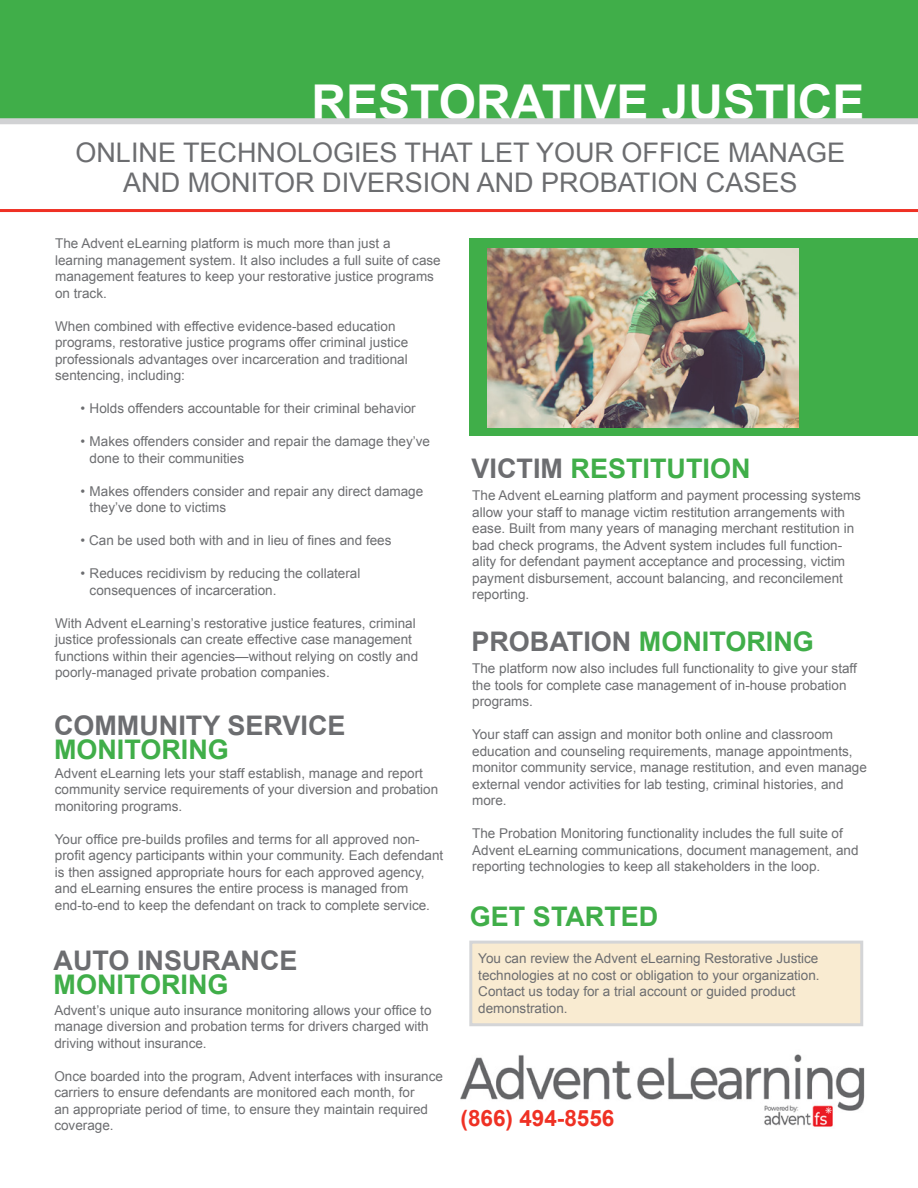
<style>
.page{position:relative;width:918px;height:1188px;background:#fff}
.page>*{position:absolute;margin:0;border:0;box-sizing:border-box;transform-origin:0 0}
.t1{font:700 48px "Arial";color:#fff}
.t2{font:27px "Arial";color:#6c6d70}
.t3{font:700 27px "Arial";color:#40ae49}
.t4{font:700 27px "Arial";color:#6c6d70}
.t5{font:700 22.5px "Arial";color:#ef3124}
.t6{font:13.5px/16.5px "Arial";color:#6c6d70}
.s1{color:#6c6d70}
</style>
<div class="page">
<div style="left:469px;top:238px;width:449px;height:198px;background:#40ae49"></div>
<div style="left:469px;top:941px;width:394px;height:85px;background:#f9ebd1;border:3px solid #d4d5d7"></div>
<div style="left:0;top:0;width:918px;height:119px;background:#40ae49"></div>
<div style="left:0;top:118px;width:918px;height:6px;background:#d1d2d4"></div>
<hr style="left:0;top:209px;width:918px;height:3px;background:#ef3024">
<img style="left:487px;top:249px;width:312px;height:179px">
<img style="left:461px;top:1054px;width:404px;height:73px">
<p class="t1" style="left:312px;top:70px;width:555px">RESTORATIVE JUSTICE</p>
<p class="t2" style="left:75px;top:135px;width:771px">ONLINE TECHNOLOGIES THAT LET YOUR OFFICE MANAGE</p>
<p class="t2" style="left:123px;top:165px;width:676px">AND MONITOR DIVERSION AND PROBATION CASES</p>
<p class="t6" style="left:55px;top:235px;width:337px">The Advent eLearning platform is much more than just a</p>
<p class="t6" style="left:55px;top:252px;width:387px">learning management system. It also includes a full suite of case management features to keep your restorative justice programs on track.</p>
<p class="t6" style="left:55px;top:318px;width:342px">When combined with effective evidence-based education</p>
<p class="t6" style="left:55px;top:334px;width:355px">programs, restorative justice programs offer criminal justice</p>
<p class="t6" style="left:55px;top:351px;width:354px">professionals advantages over incarceration and traditional</p>
<p class="t6" style="left:55px;top:367px;width:131px">sentencing, including:</p>
<p class="t6" style="left:81px;top:400px;width:337px">• Holds offenders accountable for their criminal behavior</p>
<p class="t6" style="left:90px;top:433px;width:342px;text-indent:-9px">• Makes offenders consider and repair the damage they’ve done to their communities</p>
<p class="t6" style="left:90px;top:483px;width:335px;text-indent:-9px">• Makes offenders consider and repair any direct damage they’ve done to victims</p>
<p class="t6" style="left:81px;top:532px;width:312px">• Can be used both with and in lieu of fines and fees</p>
<p class="t6" style="left:81px;top:565px;width:281px">• Reduces recidivism by reducing the collateral</p>
<p class="t6" style="left:90px;top:582px;width:188px">consequences of incarceration.</p>
<p class="t6" style="left:55px;top:615px;width:365px">With Advent eLearning’s restorative justice features, criminal justice professionals can create effective case management functions within their agencies—without relying on costly and poorly-managed private probation companies.</p>
<p class="t4" style="left:54px;top:707px;width:293px">COMMUNITY SERVICE</p>
<p class="t3" style="left:54px;top:731px;width:177px">MONITORING</p>
<p class="t6" style="left:55px;top:765px;width:385px">Advent eLearning lets your staff establish, manage and report community service requirements of your diversion and probation monitoring programs.</p>
<p class="t6" style="left:55px;top:831px;width:366px">Your office pre-builds profiles and terms for all approved non-</p>
<p class="t6" style="left:55px;top:847px;width:390px">profit agency participants within your community. Each defendant is then assigned appropriate hours for each approved agency, and eLearning ensures the entire process is managed from</p>
<p class="t6" style="left:55px;top:897px;width:377px">end-to-end to keep the defendant on track to complete service.</p>
<p class="t4" style="left:54px;top:943px;width:246px">AUTO INSURANCE</p>
<p class="t3" style="left:54px;top:967px;width:177px">MONITORING</p>
<p class="t6" style="left:54px;top:1002px;width:379px">Advent’s unique auto insurance monitoring allows your office to manage diversion and probation terms for drivers charged with driving without insurance.</p>
<p class="t6" style="left:54px;top:1068px;width:390px">Once boarded into the program, Advent interfaces with insurance carriers to ensure defendants are monitored each month, for<br>an appropriate period of time, to ensure they maintain required coverage.</p>
<p class="t3" style="left:472px;top:451px;width:281px"><span class="s1">VICTIM</span> RESTITUTION</p>
<p class="t6" style="left:472px;top:487px;width:390px">The Advent eLearning platform and payment processing systems allow your staff to manage victim restitution arrangements with ease. Built from many years of managing merchant restitution in bad check programs, the Advent system includes full function&shy;ality for defendant payment acceptance and processing, victim payment disbursement, account balancing, and reconcilement reporting.</p>
<p class="t3" style="left:471px;top:624px;width:344px"><span class="s1">PROBATION</span> MONITORING</p>
<p class="t6" style="left:472px;top:660px;width:386px">The platform now also includes full functionality to give your staff the tools for complete case management of in-house probation programs.</p>
<p class="t6" style="left:472px;top:726px;width:396px">Your staff can assign and monitor both online and classroom education and counseling requirements, manage appointments, monitor community service, manage restitution, and even manage external vendor activities for lab testing, criminal histories, and more.</p>
<p class="t6" style="left:472px;top:825px;width:388px">The Probation Monitoring functionality includes the full suite of<br>Advent eLearning communications, document management, and reporting technologies to keep all stakeholders in the loop.</p>
<p class="t3" style="left:470px;top:899px;width:190px">GET STARTED</p>
<p class="t6" style="left:478px;top:950px;width:342px">You can review the Advent eLearning Restorative Justice</p>
<p class="t6" style="left:478px;top:967px;width:343px">technologies at no cost or obligation to your organization.</p>
<p class="t6" style="left:478px;top:983px;width:319px">Contact us today for a trial account or guided product</p>
<p class="t6" style="left:478px;top:1000px;width:91px">demonstration.</p>
<p class="t5" style="left:461px;top:1104px;width:155px">(866) 494-8556</p>
</div>
